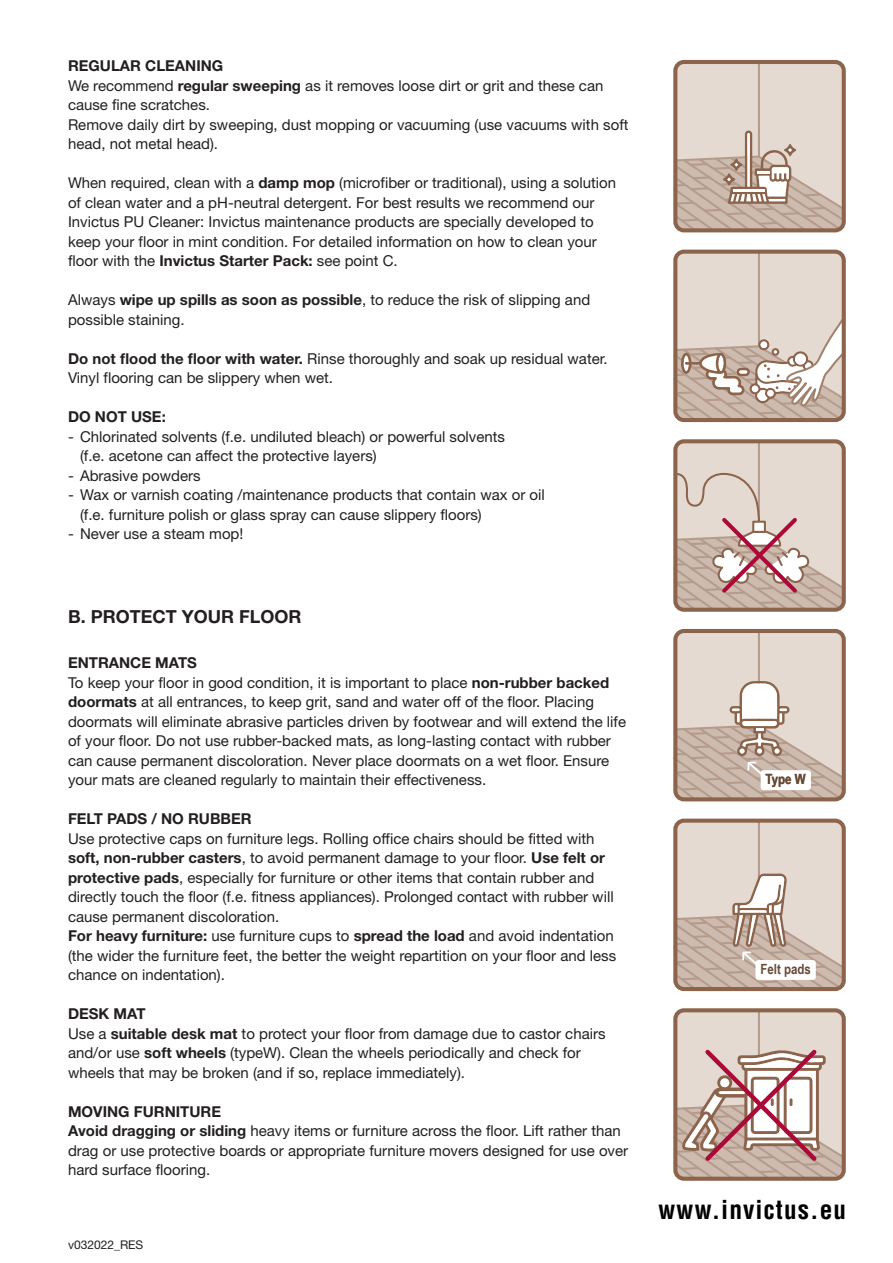
<style>
.page{position:relative;width:893px;height:1263px;background:#fff}
.page>*{position:absolute;margin:0;border:0;box-sizing:border-box;transform-origin:0 0}
.t1{font:700 condensed 25.5px "Helvetica LT Std";letter-spacing:.04em;color:#000002}
.t2{font:700 18px "Helvetica Neue LT Std";color:#231f20}
.t3{font:15px/19.5px "Helvetica Neue";color:#231f20}
.t4{font:700 15px "Helvetica Neue LT Std";color:#231f20}
.t5{font:700 14.1px "Arial Narrow";color:#664b38}
.t6{font:12px "Helvetica Neue";color:#231f20}
.s1{font-family:"Helvetica Neue LT Std";font-weight:700}
</style>
<div class="page">
<svg style="left:678px;top:255px;width:163px;height:162px;background:#d9ccc2"></svg>
<div style="left:673px;top:250px;width:173px;height:172px;border:4px solid #8c644b;border-radius:9px"></div>
<svg style="left:678px;top:824px;width:163px;height:162px;background:#d9ccc3"></svg>
<div style="left:673px;top:819px;width:173px;height:172px;border:4px solid #8c644b;border-radius:9px"></div>
<svg style="left:678px;top:65px;width:163px;height:168px;background:#d7c9bf"></svg>
<div style="left:673px;top:60px;width:173px;height:172px;border:4px solid #8c644b;border-radius:9px"></div>
<svg style="left:678px;top:634px;width:163px;height:168px;background:#daccc3"></svg>
<div style="left:673px;top:629px;width:173px;height:172px;border:4px solid #8c644b;border-radius:9px"></div>
<svg style="left:678px;top:444px;width:163px;height:163px;background:#d7c5bd"></svg>
<div style="left:673px;top:439px;width:173px;height:173px;border:4px solid #8c644b;border-radius:9px"></div>
<svg style="left:678px;top:1013px;width:163px;height:163px"></svg>
<div style="left:673px;top:1008px;width:173px;height:173px;border:4px solid #8c644b;border-radius:9px"></div>
<p class="t4" style="left:68px;top:57px;width:157px">REGULAR CLEANING</p>
<p class="t3" style="left:68px;top:76px;width:562px">We recommend <span class="s1">regular sweeping</span> as it removes loose dirt or grit and these can cause fine scratches.<br>Remove daily dirt by sweeping, dust mopping or vacuuming (use vacuums with soft head, not metal head).</p>
<p class="t3" style="left:68px;top:173px;width:550px">When required, clean with a <span class="s1">damp mop</span> (microfiber or traditional), using a solution of clean water and a pH-neutral detergent. For best results we recommend our Invictus PU Cleaner: Invictus maintenance products are specially developed to keep your floor in mint condition. For detailed information on how to clean your floor with the <span class="s1">Invictus Starter Pack:</span> see point C.</p>
<p class="t3" style="left:68px;top:290px;width:524px">Always <span class="s1">wipe up spills as soon as possible</span>, to reduce the risk of slipping and possible staining.</p>
<p class="t3" style="left:68px;top:349px;width:541px"><span class="s1">Do not flood the floor with water.</span> Rinse thoroughly and soak up residual water.<br>Vinyl flooring can be slippery when wet.</p>
<p class="t4" style="left:68px;top:408px;width:99px">DO NOT USE:</p>
<p class="t3" style="left:80px;top:427px;width:427px;text-indent:-12px">- Chlorinated solvents (f.e. undiluted bleach) or powerful solvents (f.e. acetone can affect the protective layers)</p>
<p class="t3" style="left:68px;top:466px;width:134px">- Abrasive powders</p>
<p class="t3" style="left:80px;top:485px;width:466px;text-indent:-12px">- Wax or varnish coating /maintenance products that contain wax or oil (f.e. furniture polish or glass spray can cause slippery floors)</p>
<p class="t3" style="left:68px;top:524px;width:177px">- Never use a steam mop!</p>
<p class="t2" style="left:68px;top:606px;width:235px">B. PROTECT YOUR FLOOR</p>
<p class="t4" style="left:68px;top:654px;width:130px">ENTRANCE MATS</p>
<p class="t3" style="left:68px;top:673px;width:560px">To keep your floor in good condition, it is important to place <span class="s1">non-rubber backed doormats</span> at all entrances, to keep grit, sand and water off of the floor. Placing doormats will eliminate abrasive particles driven by footwear and will extend the life of your floor. Do not use rubber-backed mats, as long-lasting contact with rubber can cause permanent discoloration. Never place doormats on a wet floor. Ensure your mats are cleaned regularly to maintain their effectiveness.</p>
<p class="t4" style="left:68px;top:810px;width:185px">FELT PADS / NO RUBBER</p>
<p class="t3" style="left:68px;top:829px;width:550px">Use protective caps on furniture legs. Rolling office chairs should be fitted with <span class="s1">soft, non-rubber casters</span>, to avoid permanent damage to your floor. <span class="s1">Use felt or protective pads</span>, especially for furniture or other items that contain rubber and directly touch the floor (f.e. fitness appliances). Prolonged contact with rubber will cause permanent discoloration.<br><span class="s1">For heavy furniture:</span> use furniture cups to <span class="s1">spread the load</span> and avoid indentation (the wider the furniture feet, the better the weight repartition on your floor and less chance on indentation).</p>
<p class="t4" style="left:68px;top:1005px;width:79px">DESK MAT</p>
<p class="t3" style="left:68px;top:1024px;width:539px">Use a <span class="s1">suitable desk mat</span> to protect your floor from damage due to castor chairs and/or use <span class="s1">soft wheels</span> (typeW). Clean the wheels periodically and check for wheels that may be broken (and if so, replace immediately).</p>
<p class="t4" style="left:68px;top:1102px;width:155px">MOVING FURNITURE</p>
<p class="t3" style="left:68px;top:1121px;width:562px"><span class="s1">Avoid dragging or sliding</span> heavy items or furniture across the floor. Lift rather than drag or use protective boards or appropriate furniture movers designed for use over hard surface flooring.</p>
<p class="t6" style="left:68px;top:1238px;width:77px">v032022_RES</p>
<p class="t5" style="left:765px;top:768px;width:42px">Type W</p>
<p class="t5" style="left:760px;top:958px;width:52px">Felt pads</p>
<h1 class="t1" style="left:659px;top:1194px;width:189px">www.invictus.eu</h1>
</div>
